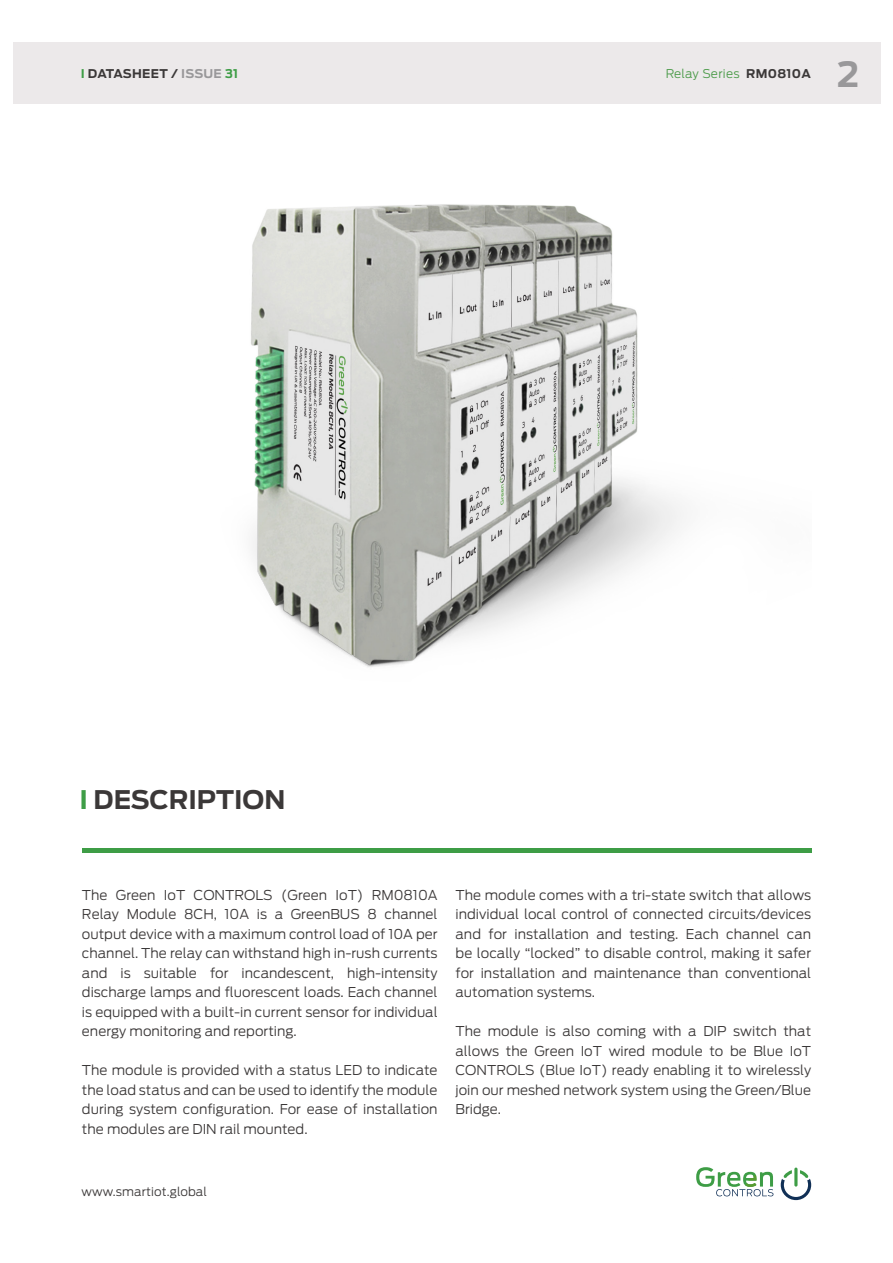
<style>
.page{position:relative;width:893px;height:1263px;background:#fff}
.page>*{position:absolute;margin:0;border:0;box-sizing:border-box;transform-origin:0 0}
.t1{font:700 34.5px "Antenna";color:#99989a}
.t2{font:700 25.5px "Antenna";color:#3b3838}
.e-HomeGreen_Body_01{font:300 13.5px/19.5px "Antenna";color:#3b3838;text-align:justify}
.t3{font:300 12px "Antenna";letter-spacing:.01em;color:#3b3838}
.t4{font:700 12px "Antenna";letter-spacing:.025em;color:#3b3838}
.t5{font:300 12px "Antenna";letter-spacing:.02em;color:#4a9a48}
.s1{color:#3e9d46}
.s2{color:#99989a}
.s3{font-weight:700;color:#3b3838}
</style>
<div class="page">
<hr style="left:794px;top:1167px;width:3px;height:19px;background:#3e9d46;border-radius:2px">
<svg style="left:781px;top:1170px;width:30px;height:30px"></svg>
<svg style="left:696px;top:1167px;width:77px;height:29px"></svg>
<div style="left:13px;top:43px;width:867px;height:61px;background:#ece9ea"></div>
<hr style="left:82px;top:848px;width:729px;height:4px;background:#3e9d46">
<img style="left:251px;top:204px;width:433px;height:463px">
<p class="t4" style="left:81px;top:66px;width:159px"><span class="s1">I</span> DATASHEET / <span class="s2">ISSUE</span> <span class="s1">31</span></p>
<p class="t5" style="left:666px;top:66px;width:147px">Relay Series <span class="s3">RM0810A</span></p>
<h1 class="t1" style="left:837px;top:54px;width:24px">2</h1>
<p class="t2" style="left:80px;top:784px;width:207px"><span class="s1">I</span> DESCRIPTION</p>
<p class="e-HomeGreen_Body_01" style="left:82px;top:885px;width:357px">The Green IoT CONTROLS (Green IoT) RM0810A Relay Module 8CH, 10A is a GreenBUS 8 channel output device with a maximum control load of 10A per channel. The relay can withstand high in-rush currents and is suitable for incandescent, high-intensity discharge lamps and fluorescent loads. Each channel is equipped with a built-in current sensor for individual energy monitoring and reporting.</p>
<p class="e-HomeGreen_Body_01" style="left:82px;top:1060px;width:357px">The module is provided with a status LED to indicate the load status and can be used to identify the module during system configuration. For ease of installation the modules are DIN rail mounted.</p>
<p class="e-HomeGreen_Body_01" style="left:456px;top:885px;width:357px">The module comes with a tri-state switch that allows individual local control of connected circuits/devices and for installation and testing. Each channel can be locally “locked” to disable control, making it safer for installation and maintenance than conventional automation systems.</p>
<p class="e-HomeGreen_Body_01" style="left:456px;top:1021px;width:357px">The module is also coming with a DIP switch that allows the Green IoT wired module to be Blue IoT CONTROLS (Blue IoT) ready enabling it to wirelessly join our meshed network system using the Green/Blue Bridge.</p>
<p class="t3" style="left:82px;top:1184px;width:127px">www.smartiot.global</p>
</div>
